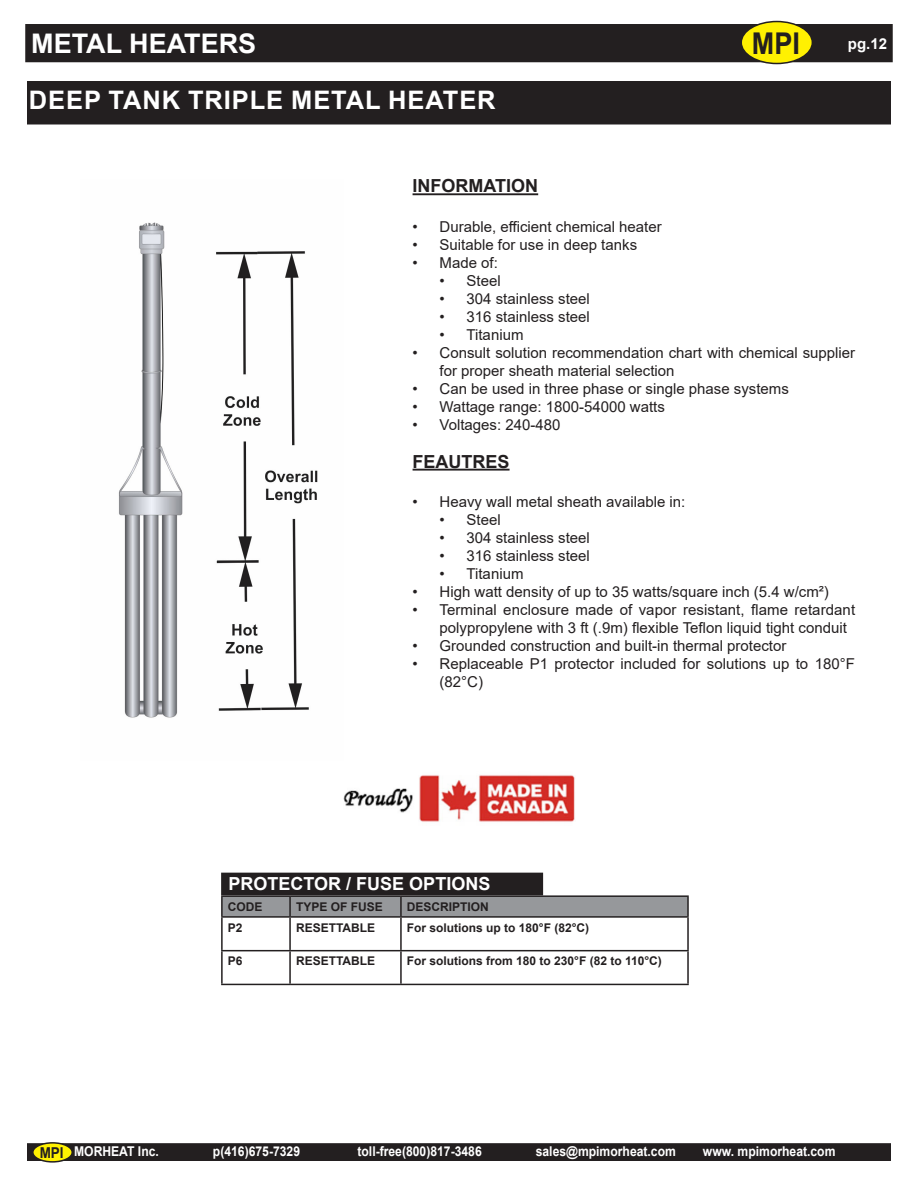
<style>
.page{position:relative;width:918px;height:1188px;background:#fff}
.page>*{position:absolute;margin:0;border:0;box-sizing:border-box;transform-origin:0 0}
.t1{font:700 30px "Arial";color:#231f20;scale:.9 1}
.t2{font:700 27px "Arial";color:#fff}
.t3{font:700 25.5px "Arial";letter-spacing:.035em;color:#fff}
.t4{font:700 18px "Arial";color:#fff}
.t5{font:700 18px "Arial";color:#231f20}
.t6{font:15px/18px "Arial";color:#231f20}
.t7{font:700 15px "Arial";color:#fff}
.t8{font:700 13.5px "Arial";color:#fff;scale:.9 1}
.t9{font:700 12px "Arial";color:#231f20}
.s1{font-size:15px;color:#231f20}
</style>
<div class="page">
<div style="left:28px;top:27px;width:862px;height:32px;background:#231f20"></div>
<div style="left:25px;top:24px;width:868px;height:38px;border:6px solid #231f20"></div>
<div style="left:741px;top:22px;width:71px;height:42px;background:#fff101;border-radius:50%"></div>
<div style="left:741px;top:21px;width:72px;height:43px;border:2px solid #231f20;border-radius:50%"></div>
<div style="left:30px;top:1146px;width:858px;height:12px;background:#231f20"></div>
<div style="left:27px;top:1143px;width:864px;height:18px;border:6px solid #231f20"></div>
<div style="left:33px;top:1143px;width:39px;height:19px;background:#fff101;border-radius:50%"></div>
<div style="left:32px;top:1142px;width:41px;height:21px;border:2px solid #231f20;border-radius:50%"></div>
<div style="left:28px;top:82px;width:862px;height:42px;background:#231f20"></div>
<div style="left:27px;top:81px;width:864px;height:43px;border:2px solid #231f20"></div>
<hr style="left:413px;top:193px;width:125px;height:2px;background:#231f20">
<img style="left:118px;top:222px;width:200px;height:496px">
<div style="left:222px;top:873px;width:320px;height:22px;background:#231f20"></div>
<hr style="left:413px;top:469px;width:97px;height:2px;background:#231f20">
<img style="left:343px;top:775px;width:232px;height:47px">
<hr style="left:221px;top:895px;width:69px;height:2px;background:#231f20">
<hr style="left:290px;top:895px;width:111px;height:2px;background:#231f20">
<hr style="left:401px;top:895px;width:288px;height:2px;background:#231f20">
<div style="left:221px;top:896px;width:468px;height:20px;background:#96989b"></div>
<hr style="left:221px;top:916px;width:69px;height:2px;background:#231f20">
<hr style="left:221px;top:918px;width:2px;height:32px;background:#231f20">
<hr style="left:290px;top:916px;width:111px;height:2px;background:#231f20">
<hr style="left:289px;top:918px;width:2px;height:32px;background:#231f20">
<hr style="left:401px;top:916px;width:288px;height:2px;background:#231f20">
<hr style="left:400px;top:918px;width:2px;height:32px;background:#231f20">
<hr style="left:687px;top:918px;width:2px;height:32px;background:#231f20">
<hr style="left:221px;top:950px;width:69px;height:1px;background:#231f20">
<hr style="left:221px;top:951px;width:2px;height:33px;background:#231f20">
<hr style="left:290px;top:950px;width:111px;height:1px;background:#231f20">
<hr style="left:289px;top:951px;width:2px;height:33px;background:#231f20">
<hr style="left:401px;top:950px;width:288px;height:1px;background:#231f20">
<hr style="left:400px;top:951px;width:2px;height:33px;background:#231f20">
<hr style="left:687px;top:951px;width:2px;height:33px;background:#231f20">
<hr style="left:221px;top:984px;width:69px;height:1px;background:#231f20">
<hr style="left:290px;top:984px;width:111px;height:1px;background:#231f20">
<hr style="left:401px;top:984px;width:288px;height:1px;background:#231f20">
<p class="t2" style="left:31px;top:24px;width:227px">METAL HEATERS</p>
<p class="t3" style="left:29px;top:82px;width:468px">DEEP TANK TRIPLE METAL HEATER</p>
<h1 class="t1" style="left:752px;top:22px;width:55px">MPI</h1>
<p class="t7" style="left:848px;top:33px;width:41px">pg.12</p>
<p class="t5" style="left:413px;top:173px;width:127px">INFORMATION</p>
<p class="t6" style="left:413px;top:218px;width:251px">• Durable, efficient chemical heater</p>
<p class="t6" style="left:413px;top:236px;width:226px">• Suitable for use in deep tanks</p>
<p class="t6" style="left:413px;top:254px;width:87px">• Made of:</p>
<p class="t6" style="left:440px;top:272px;width:63px">• Steel</p>
<p class="t6" style="left:440px;top:290px;width:152px">• 304 stainless steel</p>
<p class="t6" style="left:440px;top:308px;width:152px">• 316 stainless steel</p>
<p class="t6" style="left:440px;top:326px;width:85px">• Titanium</p>
<p class="t6" style="left:440px;top:344px;width:417px;text-indent:-27px">• Consult solution recommendation chart with chemical supplier for proper sheath material selection</p>
<p class="t6" style="left:413px;top:380px;width:378px">• Can be used in three phase or single phase systems</p>
<p class="t6" style="left:413px;top:398px;width:254px">• Wattage range: 1800-54000 watts</p>
<p class="t6" style="left:413px;top:416px;width:149px">• Voltages: 240-480</p>
<p class="t5" style="left:413px;top:449px;width:99px">FEAUTRES</p>
<p class="t6" style="left:413px;top:493px;width:274px">• Heavy wall metal sheath available in:</p>
<p class="t6" style="left:440px;top:511px;width:63px">• Steel</p>
<p class="t6" style="left:440px;top:529px;width:152px">• 304 stainless steel</p>
<p class="t6" style="left:440px;top:547px;width:152px">• 316 stainless steel</p>
<p class="t6" style="left:440px;top:565px;width:85px">• Titanium</p>
<p class="t6" style="left:413px;top:583px;width:418px">• High watt density of up to 35 watts/square inch (5.4 w/cm²)</p>
<p class="t6" style="left:440px;top:601px;width:417px;text-indent:-27px">• Terminal enclosure made of vapor resistant, flame retardant polypropylene with 3 ft (.9m) flexible Teflon liquid tight conduit</p>
<p class="t6" style="left:413px;top:637px;width:375px">• Grounded construction and built-in thermal protector</p>
<p class="t6" style="left:440px;top:655px;width:417px;text-indent:-27px">• Replaceable P1 protector included for solutions up to 180°F (82°C)</p>
<p class="t4" style="left:229px;top:871px;width:263px">PROTECTOR / FUSE OPTIONS</p>
<p class="t9" style="left:228px;top:898px;width:36px">CODE</p>
<p class="t9" style="left:296px;top:898px;width:88px">TYPE OF FUSE</p>
<p class="t9" style="left:407px;top:898px;width:84px">DESCRIPTION</p>
<p class="t9" style="left:228px;top:919px;width:16px">P2</p>
<p class="t9" style="left:296px;top:919px;width:81px">RESETTABLE</p>
<p class="t9" style="left:407px;top:919px;width:184px">For solutions up to 180°F (82°C)</p>
<p class="t9" style="left:228px;top:953px;width:16px">P6</p>
<p class="t9" style="left:296px;top:953px;width:81px">RESETTABLE</p>
<p class="t9" style="left:407px;top:953px;width:256px">For solutions from 180 to 230°F (82 to 110°C)</p>
<p class="t8" style="left:40px;top:1142px;width:134px"><span class="s1">MPI</span> MORHEAT Inc.</p>
<p class="t8" style="left:213px;top:1142px;width:98px">p(416)675-7329</p>
<p class="t8" style="left:358px;top:1142px;width:140px">toll-free(800)817-3486</p>
<p class="t8" style="left:536px;top:1142px;width:157px">sales@mpimorheat.com</p>
<p class="t8" style="left:703px;top:1142px;width:149px">www. mpimorheat.com</p>
</div>
